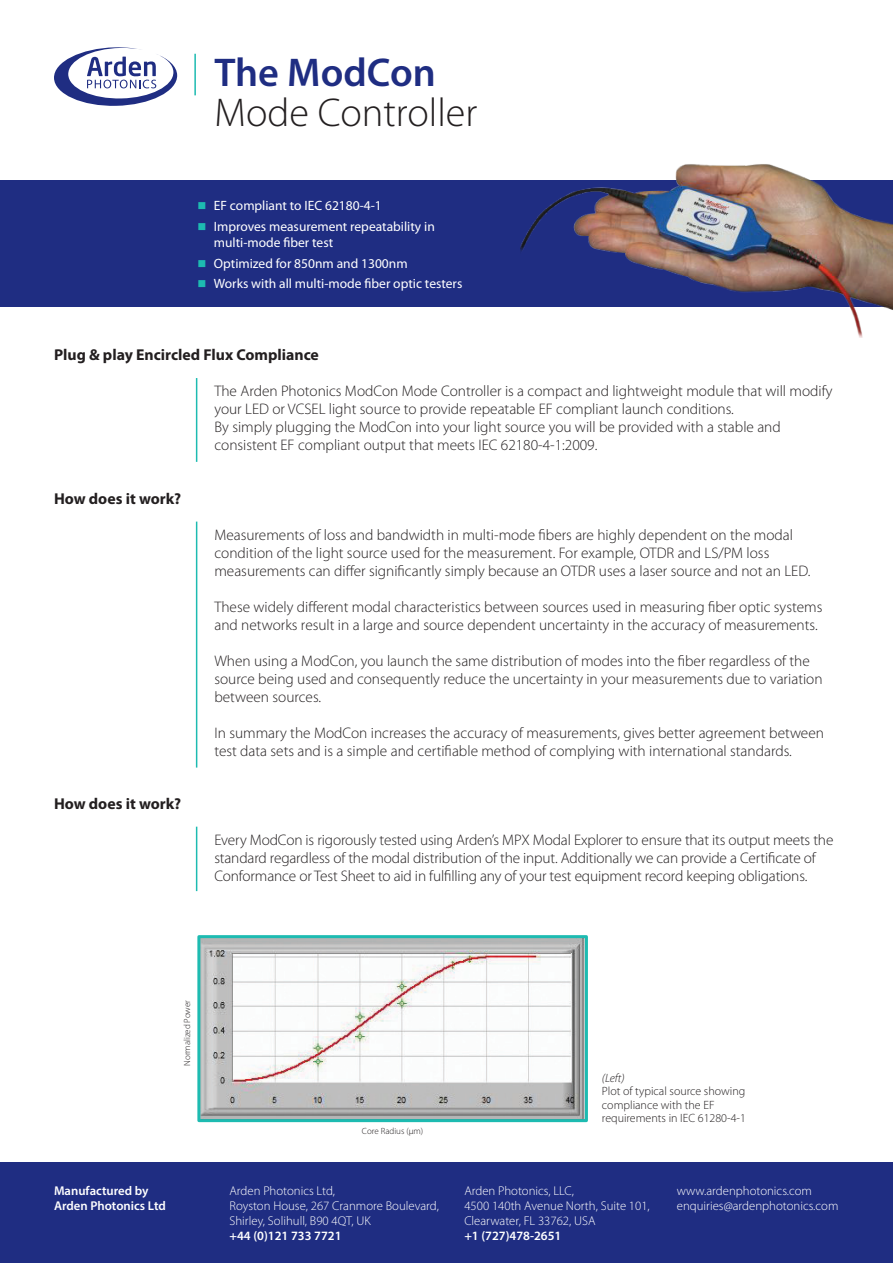
<style>
.page{position:relative;width:893px;height:1263px;background:#fff}
.page>*{position:absolute;margin:0;border:0;box-sizing:border-box;transform-origin:0 0}
.t1{font:300 40.35px/40.3px "Myriad Pro";color:#231f20}
.t2{font:700 15.75px "Myriad Pro";color:#231f20}
.t3{font:300 15.3px/18px "Myriad Pro";color:#231f20}
.t4{font:13.5px/16.2px "Myriad Pro";color:#fff}
.t5{font:300 12.75px/15px "Myriad Pro";color:#fff}
.t6{font:600 12.75px/15px "Myriad Pro";color:#fff}
.t7{font:300 12px/13.5px "Myriad Pro";color:#231f20}
.t8{font:italic 300 12px "Myriad Pro";color:#231f20}
.t9{font:300 9px "Myriad Pro";color:#231f20}
.s1{font-weight:600;color:#1f2d82}
.s2{color:#1dbbb1}
</style>
<div class="page">
<div style="left:0;top:1162px;width:893px;height:101px;background:#1f2d82"></div>
<div style="left:0;top:180px;width:893px;height:126px;background:#1f2d82"></div>
<svg style="left:54px;top:47px;width:123px;height:59px"></svg>
<hr style="left:194px;top:54px;width:2px;height:41px;background:#1dbbb1">
<hr style="left:196px;top:378px;width:1px;height:84px;background:#1dbbb1">
<hr style="left:196px;top:522px;width:1px;height:245px;background:#1dbbb1">
<hr style="left:196px;top:827px;width:1px;height:64px;background:#1dbbb1">
<img style="left:201px;top:939px;width:383px;height:179px">
<div style="left:197px;top:935px;width:391px;height:187px;border:3px solid #1dbbb1"></div>
<img style="left:520px;top:164px;width:373px;height:173px">
<p class="t1" style="left:214px;top:52px;width:264px"><span class="s1">The ModCon<br></span>Mode Controller</p>
<p class="t4" style="left:197px;top:198px;width:186px"><span class="s2">■</span> EF compliant to IEC 62180-4-1</p>
<p class="t4" style="left:214px;top:218px;width:222px;text-indent:-16px"><span class="s2">■</span> Improves measurement repeatability in multi-mode fiber test</p>
<p class="t4" style="left:197px;top:255px;width:212px"><span class="s2">■</span> Optimized for 850nm and 1300nm</p>
<p class="t4" style="left:197px;top:275px;width:266px"><span class="s2">■</span> Works with all multi-mode fiber optic testers</p>
<p class="t2" style="left:54px;top:344px;width:266px">Plug &amp; play Encircled Flux Compliance</p>
<p class="t2" style="left:54px;top:488px;width:129px">How does it work?</p>
<p class="t2" style="left:54px;top:793px;width:129px">How does it work?</p>
<p class="t3" style="left:214px;top:381px;width:620px">The Arden Photonics ModCon Mode Controller is a compact and lightweight module that will modify your LED or VCSEL light source to provide repeatable EF compliant launch conditions.</p>
<p class="t3" style="left:214px;top:417px;width:568px">By simply plugging the ModCon into your light source you will be provided with a stable and consistent EF compliant output that meets IEC 62180-4-1:2009.</p>
<p class="t3" style="left:214px;top:526px;width:598px">Measurements of loss and bandwidth in multi-mode fibers are highly dependent on the modal condition of the light source used for the measurement. For example, OTDR and LS/PM loss measurements can differ significantly simply because an OTDR uses a laser source and not an LED.</p>
<p class="t3" style="left:214px;top:598px;width:609px">These widely different modal characteristics between sources used in measuring fiber optic systems and networks result in a large and source dependent uncertainty in the accuracy of measurements.</p>
<p class="t3" style="left:214px;top:652px;width:610px">When using a ModCon, you launch the same distribution of modes into the fiber regardless of the source being used and consequently reduce the uncertainty in your measurements due to variation between sources.</p>
<p class="t3" style="left:214px;top:724px;width:611px">In summary the ModCon increases the accuracy of measurements, gives better agreement between test data sets and is a simple and certifiable method of complying with international standards.</p>
<p class="t3" style="left:214px;top:831px;width:620px">Every ModCon is rigorously tested using Arden’s MPX Modal Explorer to ensure that its output meets the standard regardless of the modal distribution of the input. Additionally we can provide a Certificate of<br>Conformance or Test Sheet to aid in fulfilling any of your test equipment record keeping obligations.</p>
<p class="t9" style="left:182px;top:1066px;width:67px;rotate:-90deg">Normalized Power</p>
<p class="t9" style="left:362px;top:1126px;width:63px">Core Radius (µm)</p>
<p class="t8" style="left:602px;top:1070px;width:24px">(Left)</p>
<p class="t7" style="left:602px;top:1084px;width:146px">Plot of typical source showing compliance with the EF requirements in IEC 61280-4-1</p>
<p class="t6" style="left:54px;top:1183px;width:113px">Manufactured by<br>Arden Photonics Ltd</p>
<p class="t5" style="left:677px;top:1183px;width:163px">www.ardenphotonics.com enquiries@ardenphotonics.com</p>
<p class="t5" style="left:230px;top:1183px;width:211px">Arden Photonics Ltd,<br>Royston House, 267 Cranmore Boulevard,<br>Shirley, Solihull, B90 4QT, UK</p>
<p class="t6" style="left:230px;top:1228px;width:114px">+44 (0)121 733 7721</p>
<p class="t5" style="left:464px;top:1183px;width:187px">Arden Photonics, LLC,<br>4500 140th Avenue North, Suite 101,<br>Clearwater, FL 33762, USA</p>
<p class="t6" style="left:464px;top:1228px;width:99px">+1 (727)478-2651</p>
</div>
